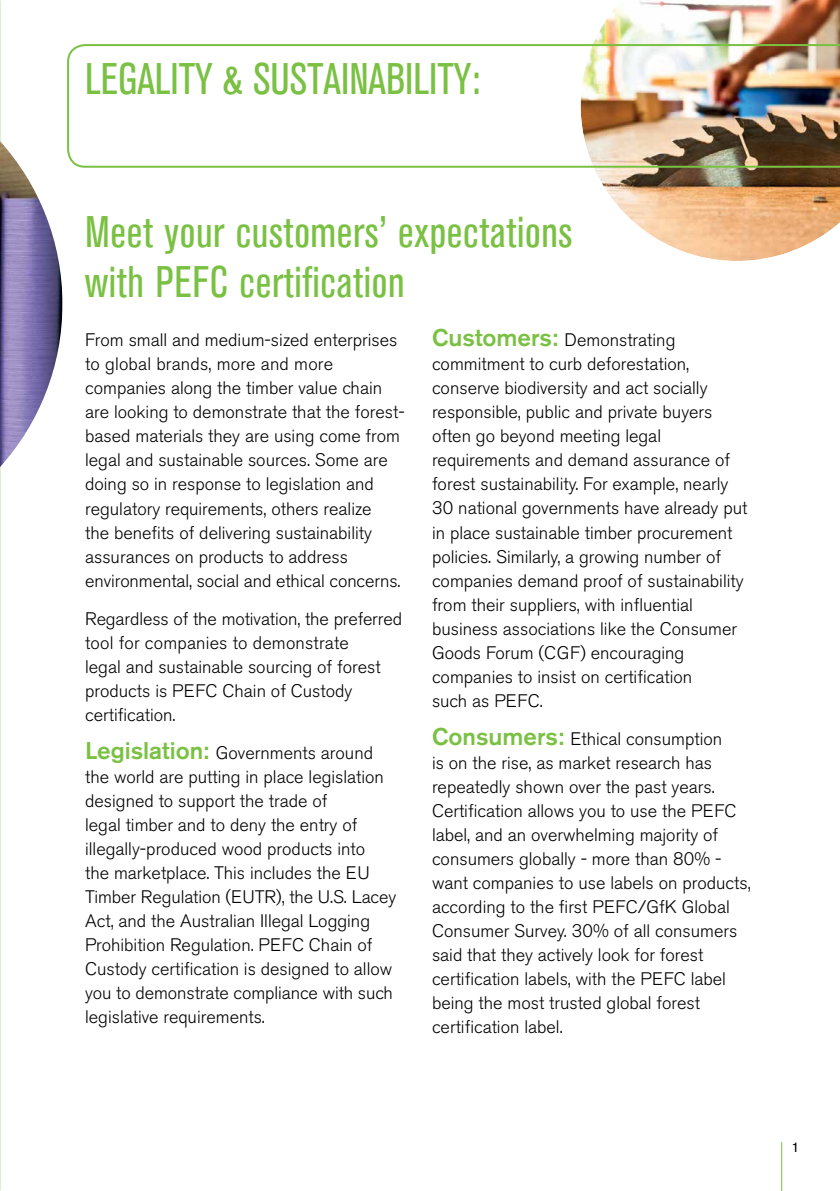
<style>
.page{position:relative;width:840px;height:1191px;background:#fff}
.page>*{position:absolute;margin:0;border:0;box-sizing:border-box;transform-origin:0 0}
.Page_header_1b{font:condensed 44px/50px "Akzidenz Grotesk BE";letter-spacing:.015em;color:#7ac143}
.Page_header_1{font:condensed 44px "Akzidenz Grotesk BE";color:#7ac143}
.Body_copy{font:300 18px/24px "Akzidenz Grotesk BE";color:#000}
.t1{font:14px "Akzidenz Grotesk BE";color:#000}
.s1{font-weight:500;font-size:24px;color:#7ac143}
</style>
<div class="page">
<hr style="left:780px;top:1142px;width:1px;height:49px;background:#7ac143">
<img style="left:593px;top:0;width:246px;height:261px">
<img style="left:67px;top:44px;width:772px;height:124px">
<img style="left:0;top:141px;width:62px;height:326px">
<p class="Page_header_1" style="left:85px;top:54px;width:396px">LEGALITY &amp; SUSTAINABILITY:</p>
<p class="Page_header_1b" style="left:85px;top:207px;width:488px">Meet your customers’ expectations with PEFC certification</p>
<p class="Body_copy" style="left:85px;top:328px;width:321px">From small and medium-sized enterprises to global brands, more and more companies along the timber value chain are looking to demonstrate that the forest&shy;based materials they are using come from legal and sustainable sources. Some are doing so in response to legislation and regulatory requirements, others realize<br>the benefits of delivering sustainability assurances on products to address environmental, social and ethical concerns.</p>
<p class="Body_copy" style="left:85px;top:606px;width:318px">Regardless of the motivation, the preferred tool for companies to demonstrate<br>legal and sustainable sourcing of forest products is PEFC Chain of Custody certification.</p>
<p class="Body_copy" style="left:85px;top:740px;width:312px"><span class="s1">Legislation:</span> Governments around the world are putting in place legislation designed to support the trade of<br>legal timber and to deny the entry of illegally-produced wood products into<br>the marketplace. This includes the EU Timber Regulation (EUTR), the U.S. Lacey Act, and the Australian Illegal Logging Prohibition Regulation. PEFC Chain of Custody certification is designed to allow you to demonstrate compliance with such legislative requirements.</p>
<p class="Body_copy" style="left:432px;top:328px;width:317px"><span class="s1">Customers:</span> Demonstrating commitment to curb deforestation, conserve biodiversity and act socially responsible, public and private buyers often go beyond meeting legal requirements and demand assurance of forest sustainability. For example, nearly 30 national governments have already put in place sustainable timber procurement policies. Similarly, a growing number of companies demand proof of sustainability from their suppliers, with influential business associations like the Consumer Goods Forum (CGF) encouraging companies to insist on certification<br>such as PEFC.</p>
<p class="Body_copy" style="left:432px;top:726px;width:320px"><span class="s1">Consumers:</span> Ethical consumption<br>is on the rise, as market research has repeatedly shown over the past years.<br>Certification allows you to use the PEFC label, and an overwhelming majority of consumers globally - more than 80% - want companies to use labels on products, according to the first PEFC/GfK Global Consumer Survey. 30% of all consumers said that they actively look for forest certification labels, with the PEFC label being the most trusted global forest certification label.</p>
<p class="t1" style="left:791px;top:1139px;width:10px">1</p>
</div>
